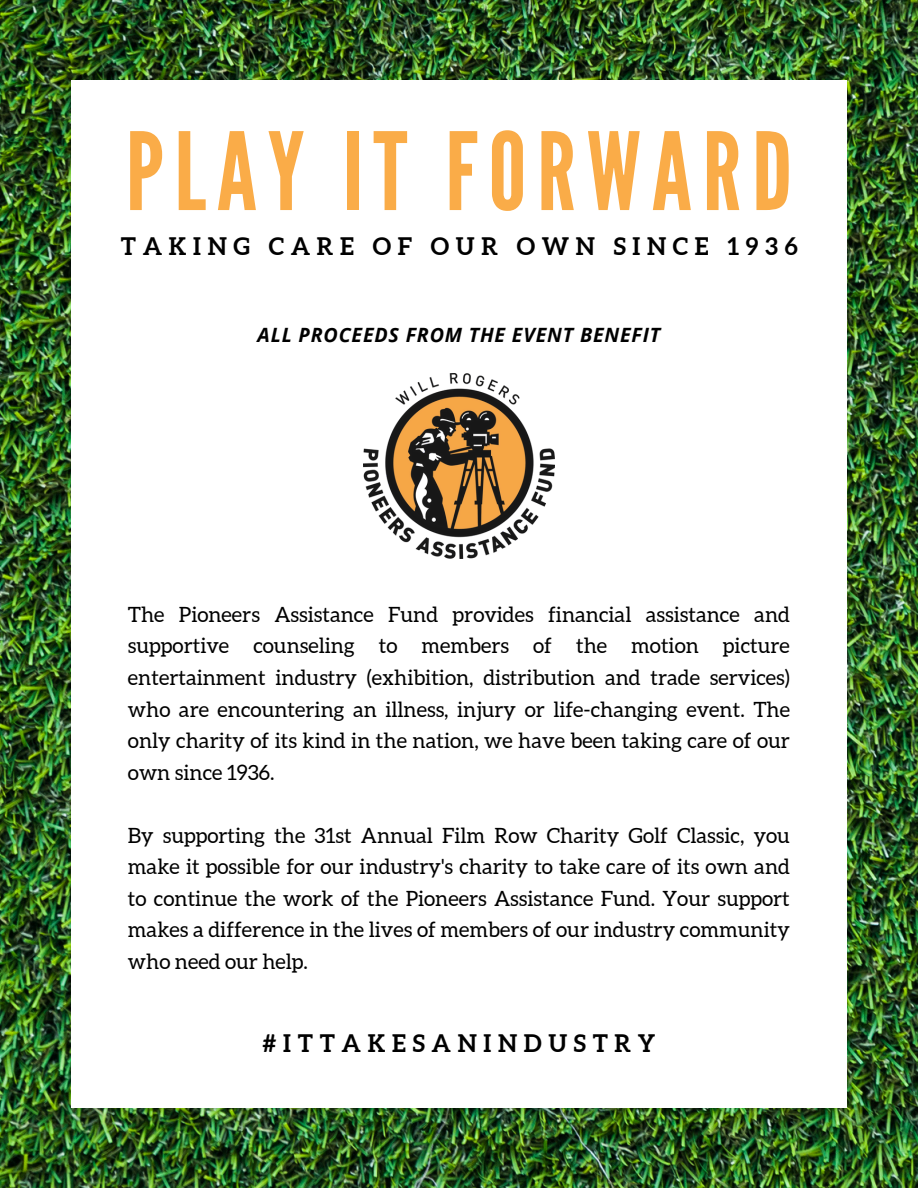
<style>
.page{position:relative;width:918px;height:1188px;background:#fff}
.page>*{position:absolute;margin:0;border:0;box-sizing:border-box;transform-origin:0 0}
.t1{font:107.4px "League Gothic";letter-spacing:.1em;color:#faac48}
.t2{font:700 24.15px "Aleo";letter-spacing:.275em;color:#000}
.t3{font:21px/31.5px "Aleo";color:#000;text-align:justify}
.t4{font:italic 700 19.65px "Open Sans";letter-spacing:.04em;color:#000}
</style>
<div class="page">
<img style="left:0;top:0;width:918px;height:1188px">
<div style="left:71px;top:80px;width:776px;height:1028px;background:#fff"></div>
<img style="left:363px;top:373px;width:191px;height:186px">
<h2 class="t1" style="left:126px;top:110px;width:668px">PLAY IT FORWARD</h2>
<h3 class="t2" style="left:121px;top:232px;width:678px">TAKING CARE OF OUR OWN SINCE 1936</h3>
<p class="t4" style="left:258px;top:321px;width:404px">ALL PROCEEDS FROM THE EVENT BENEFIT</p>
<p class="t3" style="left:128px;top:599px;width:664px">The Pioneers Assistance Fund provides financial assistance and supportive counseling to members of the motion picture entertainment industry (exhibition, distribution and trade services) who are encountering an illness, injury or life-changing event. The only charity of its kind in the nation, we have been taking care of our own since 1936.</p>
<p class="t3" style="left:128px;top:819px;width:664px">By supporting the 31st Annual Film Row Charity Golf Classic, you make it possible for our industry's charity to take care of its own and to continue the work of the Pioneers Assistance Fund. Your support makes a difference in the lives of members of our industry community who need our help.</p>
<h2 class="t2" style="left:263px;top:1029px;width:394px">#ITTAKESANINDUSTRY</h2>
</div>
